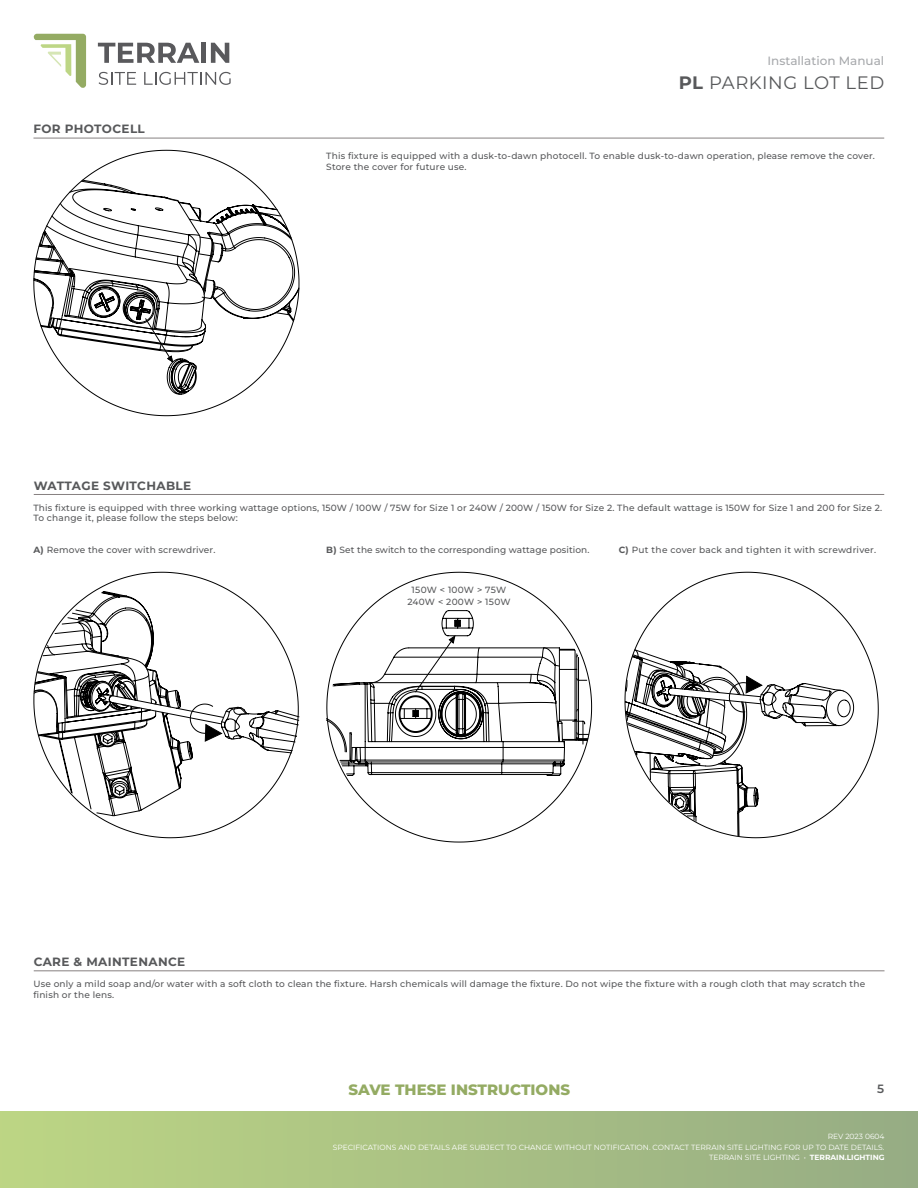
<style>
.page{position:relative;width:918px;height:1188px;background:#fff}
.page>*{position:absolute;margin:0;border:0;box-sizing:border-box;transform-origin:0 0}
.t1{font:18px "Montserrat";letter-spacing:.03em;color:#58595b}
.t2{font:800 15px "Montserrat";color:#94ab63}
.t3{font:700 12px "Montserrat";letter-spacing:.03em;color:#58595b}
.t4{font:500 12px "Montserrat";color:#a7a9ac}
.t5{font:600 12px "Montserrat";color:#58595b}
.t6{font:500 9px/10.8px "Montserrat";letter-spacing:.02em;color:#58595b}
.t7{font:7.5px/10.5px "Montserrat";color:#fff;text-align:right}
.s1{font-weight:700}
</style>
<div class="page">
<div style="left:0;top:1111px;width:918px;height:77px;background:linear-gradient(to right,#bcd584,#96ac84)"></div>
<svg style="left:98px;top:43px;width:101px;height:20px"></svg>
<div style="left:201px;top:43px;width:5px;height:20px;background:#59595c"></div>
<svg style="left:211px;top:43px;width:18px;height:20px"></svg>
<svg style="left:99px;top:72px;width:37px;height:13px"></svg>
<svg style="left:144px;top:72px;width:87px;height:13px"></svg>
<svg style="left:33px;top:34px;width:53px;height:54px"></svg>
<hr style="left:34px;top:971px;width:851px;height:1px;background:#878181">
<hr style="left:33px;top:138px;width:851px;height:1px;background:#878181">
<svg style="left:78px;top:150px;width:177px;height:266px"></svg>
<svg style="left:33px;top:183px;width:266px;height:212px"></svg>
<hr style="left:34px;top:494px;width:850px;height:1px;background:#878181">
<svg style="left:87px;top:572px;width:156px;height:266px"></svg>
<svg style="left:34px;top:595px;width:265px;height:221px"></svg>
<svg style="left:344px;top:572px;width:248px;height:270px"></svg>
<svg style="left:326px;top:610px;width:263px;height:166px"></svg>
<svg style="left:634px;top:572px;width:245px;height:266px"></svg>
<svg style="left:625px;top:649px;width:229px;height:187px"></svg>
<h3 class="t4" style="left:768px;top:53px;width:118px">Installation Manual</h3>
<h3 class="t3" style="left:33px;top:121px;width:113px">FOR PHOTOCELL</h3>
<h1 class="t1" style="left:679px;top:71px;width:207px"><span class="s1">PL</span> PARKING LOT LED</h1>
<p class="t6" style="left:326px;top:150px;width:550px">This fixture is equipped with a dusk-to-dawn photocell. To enable dusk-to-dawn operation, please remove the cover.<br>Store the cover for future use.</p>
<h3 class="t3" style="left:34px;top:477px;width:159px">WATTAGE SWITCHABLE</h3>
<p class="t6" style="left:33px;top:502px;width:850px">This fixture is equipped with three working wattage options, 150W / 100W / 75W for Size 1 or 240W / 200W / 150W for Size 2. The default wattage is 150W for Size 1 and 200 for Size 2.<br>To change it, please follow the steps below:</p>
<p class="t6" style="left:33px;top:544px;width:184px"><span class="s1">A)</span> Remove the cover with screwdriver.</p>
<p class="t6" style="left:326px;top:544px;width:265px"><span class="s1">B)</span> Set the switch to the corresponding wattage position.</p>
<p class="t6" style="left:619px;top:544px;width:259px"><span class="s1">C)</span> Put the cover back and tighten it with screwdriver.</p>
<p class="t6" style="left:407px;top:583px;width:105px;line-height:12.3px;text-align:center">150W &lt; 100W &gt; 75W<br>240W &lt; 200W &gt; 150W</p>
<h3 class="t3" style="left:34px;top:954px;width:153px">CARE &amp; MAINTENANCE</h3>
<p class="t6" style="left:33px;top:978px;width:833px">Use only a mild soap and/or water with a soft cloth to clean the fixture. Harsh chemicals will damage the fixture. Do not wipe the fixture with a rough cloth that may scratch the finish or the lens.</p>
<h2 class="t2" style="left:348px;top:1079px;width:223px">SAVE THESE INSTRUCTIONS</h2>
<h3 class="t5" style="left:877px;top:1081px;width:9px">5</h3>
<p class="t7" style="left:333px;top:1131px;width:553px">REV 2023 0604<br>SPECIFICATIONS AND DETAILS ARE SUBJECT TO CHANGE WITHOUT NOTIFICATION. CONTACT TERRAIN SITE LIGHTING FOR UP TO DATE DETAILS.<br>TERRAIN SITE LIGHTING • <span class="s1">TERRAIN.LIGHTING</span></p>
</div>
